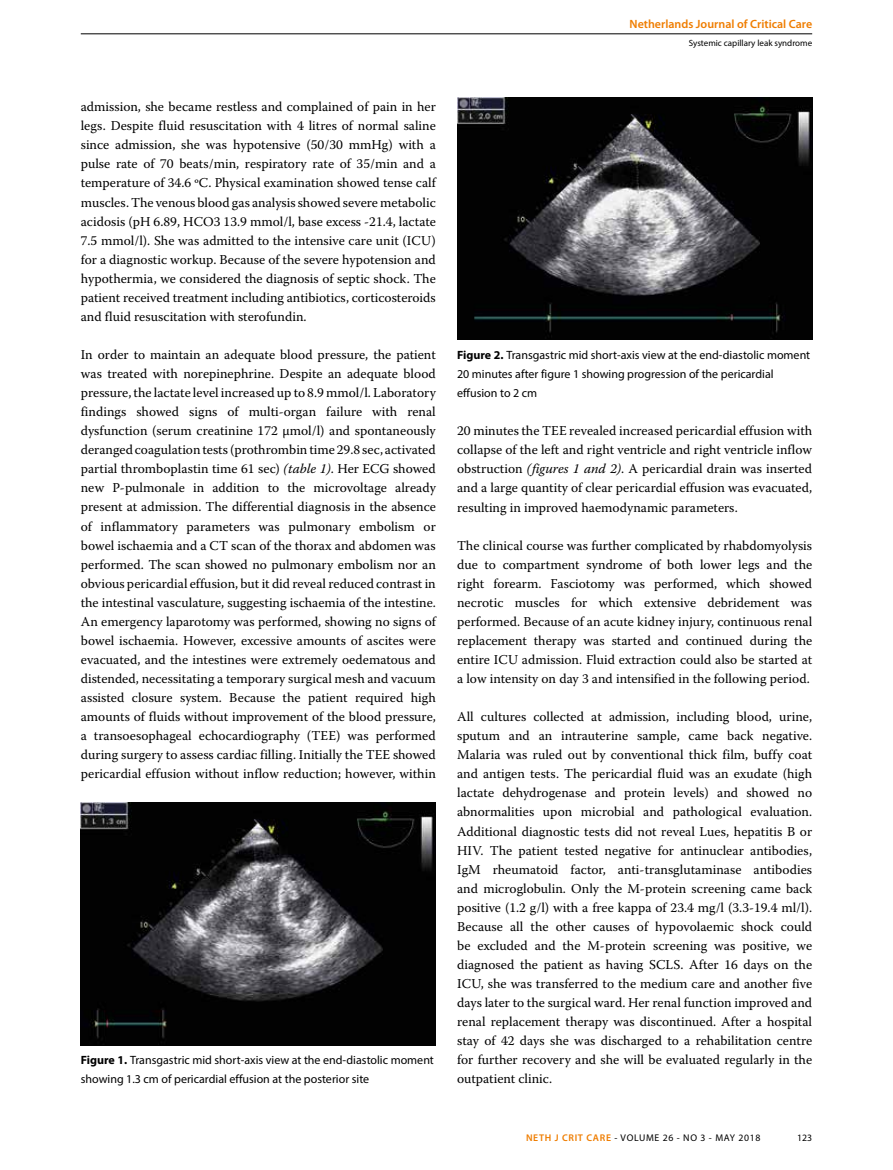
<style>
.page{position:relative;width:893px;height:1170px;background:#fff}
.page>*{position:absolute;margin:0;border:0;box-sizing:border-box;transform-origin:0 0}
.t1{font:13.5px/19px "Warnock Pro";color:#000;text-align:justify}
.t2{font:12px/19px "Myriad Pro";color:#000}
.t3{font:600 12px "Myriad Pro";color:#ef7d00}
.t4{font:9.75px "Myriad Pro";letter-spacing:.07em;color:#000}
.t5{font:9px "Myriad Pro";color:#000}
.s1{font-style:italic}
.s2{font-weight:700}
.s3{font-weight:600;color:#ef7d00}
</style>
<div class="page">
<hr style="left:81px;top:34px;width:731px;height:1px;background:#000">
<img style="left:81px;top:802px;width:355px;height:243px">
<img style="left:457px;top:97px;width:355px;height:243px">
<p class="t3" style="left:630px;top:17px;width:184px">Netherlands Journal of Critical Care</p>
<p class="t5" style="left:689px;top:38px;width:125px">Systemic capillary leak syndrome</p>
<p class="t1" style="left:81px;top:97px;width:357px">admission, she became restless and complained of pain in her legs. Despite fluid resuscitation with 4 litres of normal saline since admission, she was hypotensive (50/30 mmHg) with a pulse rate of 70 beats/min, respiratory rate of 35/min and a temperature of 34.6 ºC. Physical examination showed tense calf muscles. The venous blood gas analysis showed severe metabolic acidosis (pH 6.89, HCO3 13.9 mmol/l, base excess -21.4, lactate 7.5 mmol/l). She was admitted to the intensive care unit (ICU) for a diagnostic workup. Because of the severe hypotension and hypothermia, we considered the diagnosis of septic shock. The patient received treatment including antibiotics, corticosteroids and fluid resuscitation with sterofundin.</p>
<p class="t1" style="left:81px;top:345px;width:357px">In order to maintain an adequate blood pressure, the patient was treated with norepinephrine. Despite an adequate blood pressure, the lactate level increased up to 8.9 mmol/l. Laboratory findings showed signs of multi-organ failure with renal dysfunction (serum creatinine 172 µmol/l) and spontaneously deranged coagulation tests (prothrombin time 29.8 sec, activated partial thromboplastin time 61 sec) <span class="s1">(table 1)</span>. Her ECG showed new P-pulmonale in addition to the microvoltage already present at admission. The differential diagnosis in the absence of inflammatory parameters was pulmonary embolism or bowel ischaemia and a CT scan of the thorax and abdomen was performed. The scan showed no pulmonary embolism nor an obvious pericardial effusion, but it did reveal reduced contrast in the intestinal vasculature, suggesting ischaemia of the intestine.<br>An emergency laparotomy was performed, showing no signs of bowel ischaemia. However, excessive amounts of ascites were evacuated, and the intestines were extremely oedematous and distended, necessitating a temporary surgical mesh and vacuum assisted closure system. Because the patient required high amounts of fluids without improvement of the blood pressure, a transoesophageal echocardiography (TEE) was performed during surgery to assess cardiac filling. Initially the TEE showed pericardial effusion without inflow reduction; however, within</p>
<p class="t2" style="left:81px;top:1050px;width:355px"><span class="s2">Figure 1.</span> Transgastric mid short-axis view at the end-diastolic moment showing 1.3 cm of pericardial effusion at the posterior site</p>
<p class="t2" style="left:457px;top:345px;width:355px"><span class="s2">Figure 2.</span> Transgastric mid short-axis view at the end-diastolic moment<br>20 minutes after figure 1 showing progression of the pericardial effusion to 2 cm</p>
<p class="t1" style="left:457px;top:421px;width:357px">20 minutes the TEE revealed increased pericardial effusion with collapse of the left and right ventricle and right ventricle inflow obstruction <span class="s1">(figures 1 and 2)</span>. A pericardial drain was inserted and a large quantity of clear pericardial effusion was evacuated, resulting in improved haemodynamic parameters.</p>
<p class="t1" style="left:457px;top:535px;width:357px">The clinical course was further complicated by rhabdomyolysis due to compartment syndrome of both lower legs and the right forearm. Fasciotomy was performed, which showed necrotic muscles for which extensive debridement was performed. Because of an acute kidney injury, continuous renal replacement therapy was started and continued during the entire ICU admission. Fluid extraction could also be started at a low intensity on day 3 and intensified in the following period.</p>
<p class="t1" style="left:457px;top:707px;width:357px">All cultures collected at admission, including blood, urine, sputum and an intrauterine sample, came back negative.<br>Malaria was ruled out by conventional thick film, buffy coat and antigen tests. The pericardial fluid was an exudate (high lactate dehydrogenase and protein levels) and showed no abnormalities upon microbial and pathological evaluation.<br>Additional diagnostic tests did not reveal Lues, hepatitis B or HIV. The patient tested negative for antinuclear antibodies, IgM rheumatoid factor, anti-transglutaminase antibodies and microglobulin. Only the M-protein screening came back positive (1.2 g/l) with a free kappa of 23.4 mg/l (3.3-19.4 ml/l).<br>Because all the other causes of hypovolaemic shock could be excluded and the M-protein screening was positive, we diagnosed the patient as having SCLS. After 16 days on the ICU, she was transferred to the medium care and another five days later to the surgical ward. Her renal function improved and renal replacement therapy was discontinued. After a hospital stay of 42 days she was discharged to a rehabilitation centre for further recovery and she will be evaluated regularly in the outpatient clinic.</p>
<p class="t4" style="left:526px;top:1131px;width:236px"><span class="s3">NETH J CRIT CARE</span> - VOLUME 26 - NO 3 - MAY 2018</p>
<p class="t4" style="left:797px;top:1131px;width:17px">123</p>
</div>
